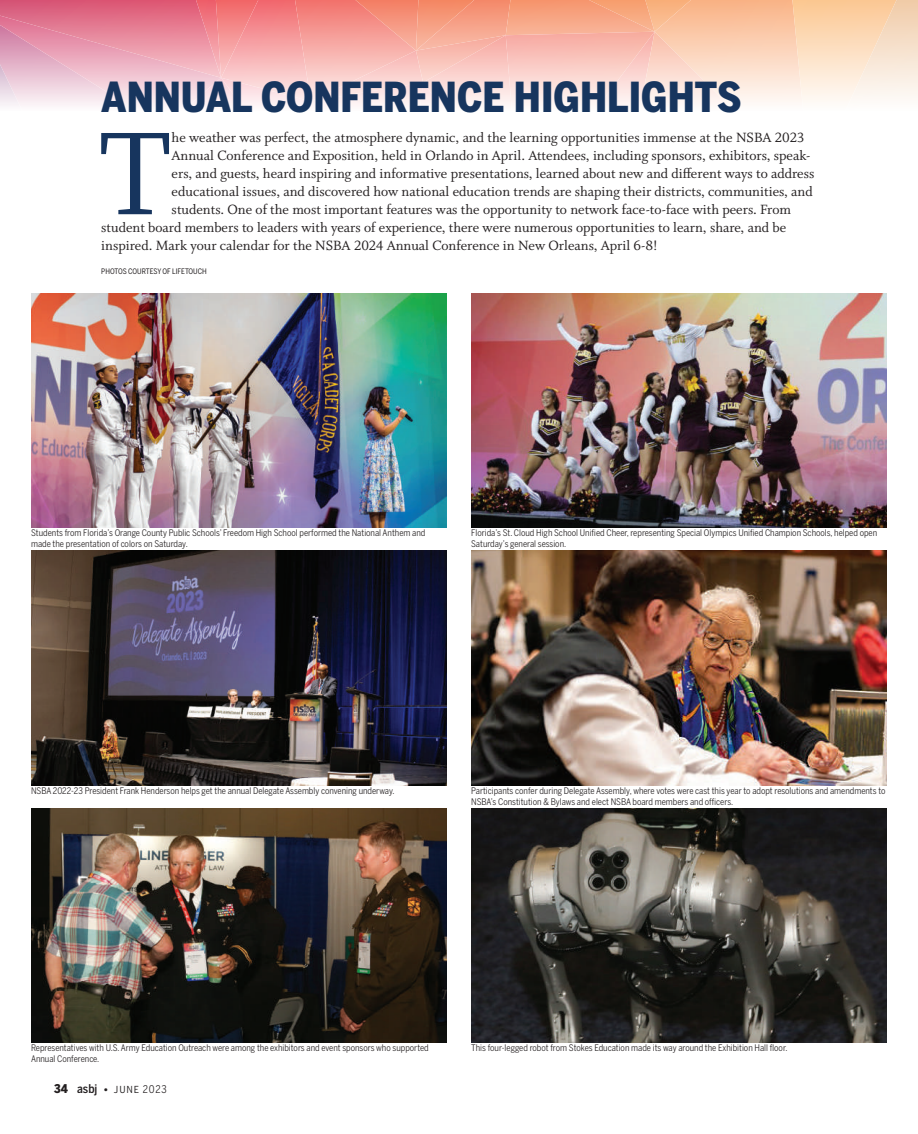
<style>
.page{position:relative;width:918px;height:1134px;background:#fff}
.page>*{position:absolute;margin:0;border:0;box-sizing:border-box;transform-origin:0 0}
.t1{font:131.85px "Whitman Roman LF";color:#17355e}
.t2{font:900 40.95px "Benton Sans Condensed";color:#17355e}
.t3{font:15px "Whitman Roman LF";color:#231f20}
.t4{font:500 12px "Benton Sans Condensed";color:#231f20}
.t5{font:9px/10.8px "Benton Sans Condensed";color:#231f20}
.t6{font:7.5px "Benton Sans Condensed";letter-spacing:-.005em;color:#231f20}
.s1{font-weight:900}
.s2{font-family:"Benton Sans";font-weight:100;font-size:15px}
.s3{font-weight:400}
.s4{font-weight:400;font-size:10.5px}
</style>
<div class="page">
<svg style="left:0;top:0;width:918px;height:106px;background:#f5beb7"></svg>
<img style="left:31px;top:808px;width:416px;height:235px">
<img style="left:471px;top:808px;width:416px;height:235px">
<img style="left:31px;top:551px;width:416px;height:234px">
<img style="left:471px;top:551px;width:416px;height:234px">
<img style="left:31px;top:293px;width:416px;height:235px">
<img style="left:471px;top:293px;width:416px;height:235px">
<h2 class="t2" style="left:101px;top:71px;width:642px">ANNUAL CONFERENCE HIGHLIGHTS</h2>
<h1 class="t1" style="left:99px;top:101px;width:75px">T</h1>
<h3 class="t3" style="left:172px;top:129px;width:634px">he weather was perfect, the atmosphere dynamic, and the learning opportunities immense at the NSBA 2023</h3>
<h3 class="t3" style="left:172px;top:147px;width:640px">Annual Conference and Exposition, held in Orlando in April. Attendees, including sponsors, exhibitors, speak-</h3>
<h3 class="t3" style="left:172px;top:165px;width:644px">ers, and guests, heard inspiring and informative presentations, learned about new and different ways to address</h3>
<h3 class="t3" style="left:172px;top:183px;width:643px">educational issues, and discovered how national education trends are shaping their districts, communities, and</h3>
<h3 class="t3" style="left:172px;top:201px;width:621px">students. One of the most important features was the opportunity to network face-to-face with peers. From</h3>
<h3 class="t3" style="left:101px;top:219px;width:686px">student board members to leaders with years of experience, there were numerous opportunities to learn, share, and be</h3>
<h3 class="t3" style="left:101px;top:237px;width:558px">inspired. Mark your calendar for the NSBA 2024 Annual Conference in New Orleans, April 6-8!</h3>
<p class="t6" style="left:101px;top:267px;width:107px">PHOTOS COURTESY OF LIFETOUCH</p>
<p class="t5" style="left:31px;top:528px;width:396px">Students from Florida’s Orange County Public Schools’ Freedom High School performed the National Anthem and made the presentation of colors on Saturday.</p>
<p class="t5" style="left:471px;top:528px;width:408px">Florida’s St. Cloud High School Unified Cheer, representing Special Olympics Unified Champion Schools, helped open<br>Saturday’s general session.</p>
<p class="t5" style="left:31px;top:785px;width:365px">NSBA 2022-23 President Frank Henderson helps get the annual Delegate Assembly convening underway.</p>
<p class="t5" style="left:471px;top:785px;width:416px">Participants confer during Delegate Assembly, where votes were cast this year to adopt resolutions and amendments to<br>NSBA’s Constitution &amp; Bylaws and elect NSBA board members and officers.</p>
<p class="t5" style="left:31px;top:1043px;width:399px">Representatives with U.S. Army Education Outreach were among the exhibitors and event sponsors who supported</p>
<p class="t5" style="left:471px;top:1043px;width:318px">This four-legged robot from Stokes Education made its way around the Exhibition Hall floor.</p>
<p class="t5" style="left:31px;top:1053px;width:70px">Annual Conference.</p>
<h3 class="t4" style="left:54px;top:1082px;width:114px"><span class="s1">34</span> asbj <span class="s2">•</span> <span class="s3">june</span> <span class="s4">2023</span></h3>
</div>
